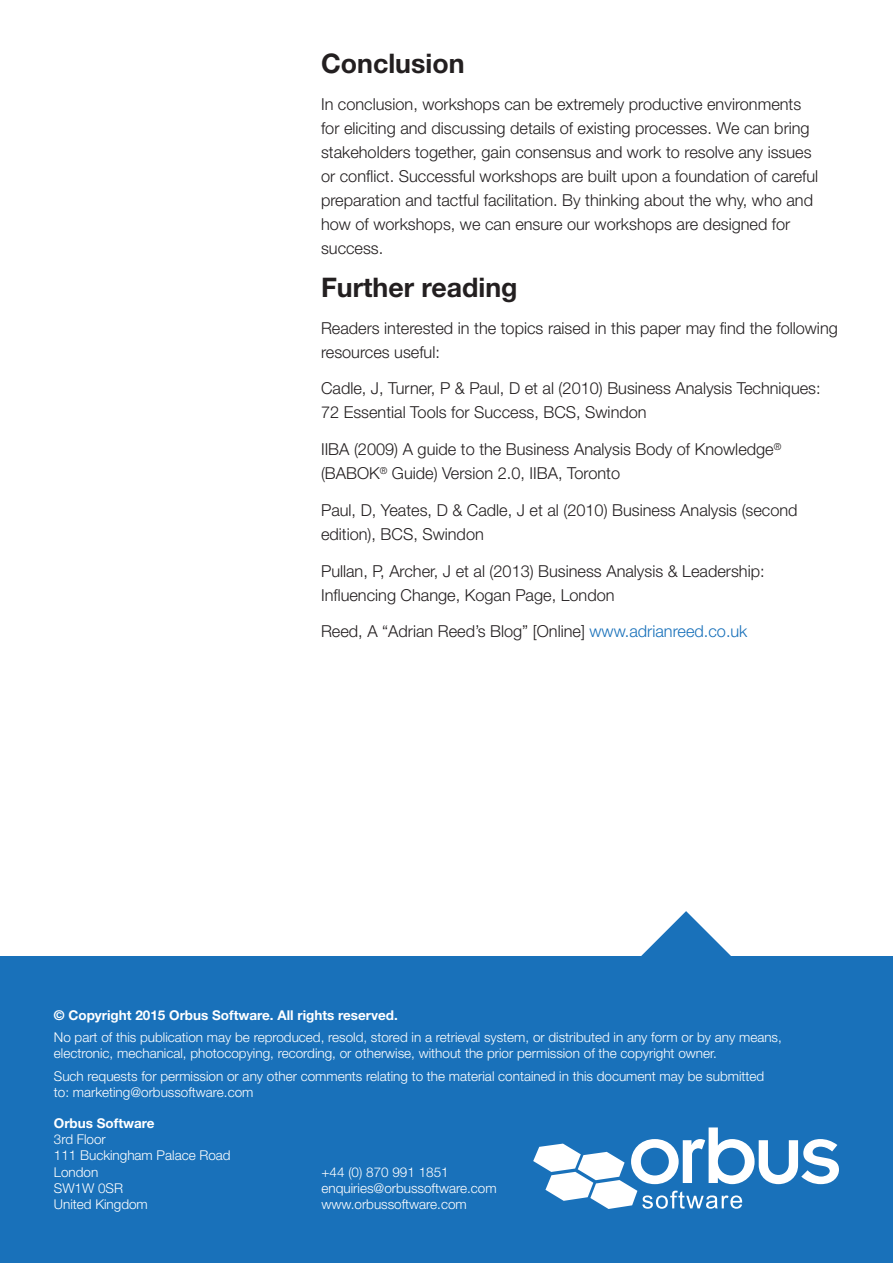
<style>
.page{position:relative;width:893px;height:1263px;background:#fff}
.page>*{position:absolute;margin:0;border:0;box-sizing:border-box;transform-origin:0 0}
.t1{font:700 27px "Helvetica Neue LT Std";color:#231f20}
.t2{font:300 16.5px/24px "Helvetica Neue LT Std";color:#231f20}
.t3{font:300 13.5px/16.2px "Helvetica Neue LT Std";color:#fff}
.t4{font:700 13.5px "Helvetica Neue LT Std";color:#fff}
.s1{color:#1971ba}
.s2{font-weight:700}
</style>
<div class="page">
<div style="left:0;top:956px;width:893px;height:307px;background:#1971ba"></div>
<svg style="left:533px;top:1127px;width:306px;height:82px"></svg>
<svg style="left:641px;top:911px;width:90px;height:45px"></svg>
<p class="t1" style="left:321px;top:47px;width:145px">Conclusion</p>
<p class="t2" style="left:321px;top:92px;width:499px">In conclusion, workshops can be extremely productive environments for eliciting and discussing details of existing processes. We can bring stakeholders together, gain consensus and work to resolve any issues or conflict. Successful workshops are built upon a foundation of careful preparation and tactful facilitation. By thinking about the why, who and how of workshops, we can ensure our workshops are designed for success.</p>
<p class="t1" style="left:321px;top:270px;width:198px">Further reading</p>
<p class="t2" style="left:321px;top:315px;width:518px">Readers interested in the topics raised in this paper may find the following resources useful:</p>
<p class="t2" style="left:321px;top:376px;width:501px">Cadle, J, Turner, P &amp; Paul, D et al (2010) Business Analysis Techniques:<br>72 Essential Tools for Success, BCS, Swindon</p>
<p class="t2" style="left:321px;top:437px;width:462px">IIBA (2009) A guide to the Business Analysis Body of Knowledge<sup>® </sup>(BABOK<sup>®</sup> Guide) Version 2.0, IIBA, Toronto</p>
<p class="t2" style="left:321px;top:498px;width:478px">Paul, D, Yeates, D &amp; Cadle, J et al (2010) Business Analysis (second edition), BCS, Swindon</p>
<p class="t2" style="left:321px;top:558px;width:445px">Pullan, P, Archer, J et al (2013) Business Analysis &amp; Leadership:<br>Influencing Change, Kogan Page, London</p>
<p class="t2" style="left:321px;top:619px;width:428px">Reed, A “Adrian Reed’s Blog” [Online] <span class="s1">www.adrianreed.co.uk</span></p>
<p class="t4" style="left:54px;top:1006px;width:346px">© Copyright 2015 Orbus Software. All rights reserved.</p>
<p class="t3" style="left:54px;top:1029px;width:729px">No part of this publication may be reproduced, resold, stored in a retrieval system, or distributed in any form or by any means, electronic, mechanical, photocopying, recording, or otherwise, without the prior permission of the copyright owner.</p>
<p class="t3" style="left:54px;top:1068px;width:712px">Such requests for permission or any other comments relating to the material contained in this document may be submitted to: marketing@orbussoftware.com</p>
<p class="t3" style="left:54px;top:1115px;width:178px"><span class="s2">Orbus Software<br></span>3rd Floor<br>111 Buckingham Palace Road<br>London<br>SW1W 0SR<br>United Kingdom</p>
<p class="t3" style="left:321px;top:1163px;width:177px">+44 (0) 870 991 1851 enquiries@orbussoftware.com www.orbussoftware.com</p>
</div>
